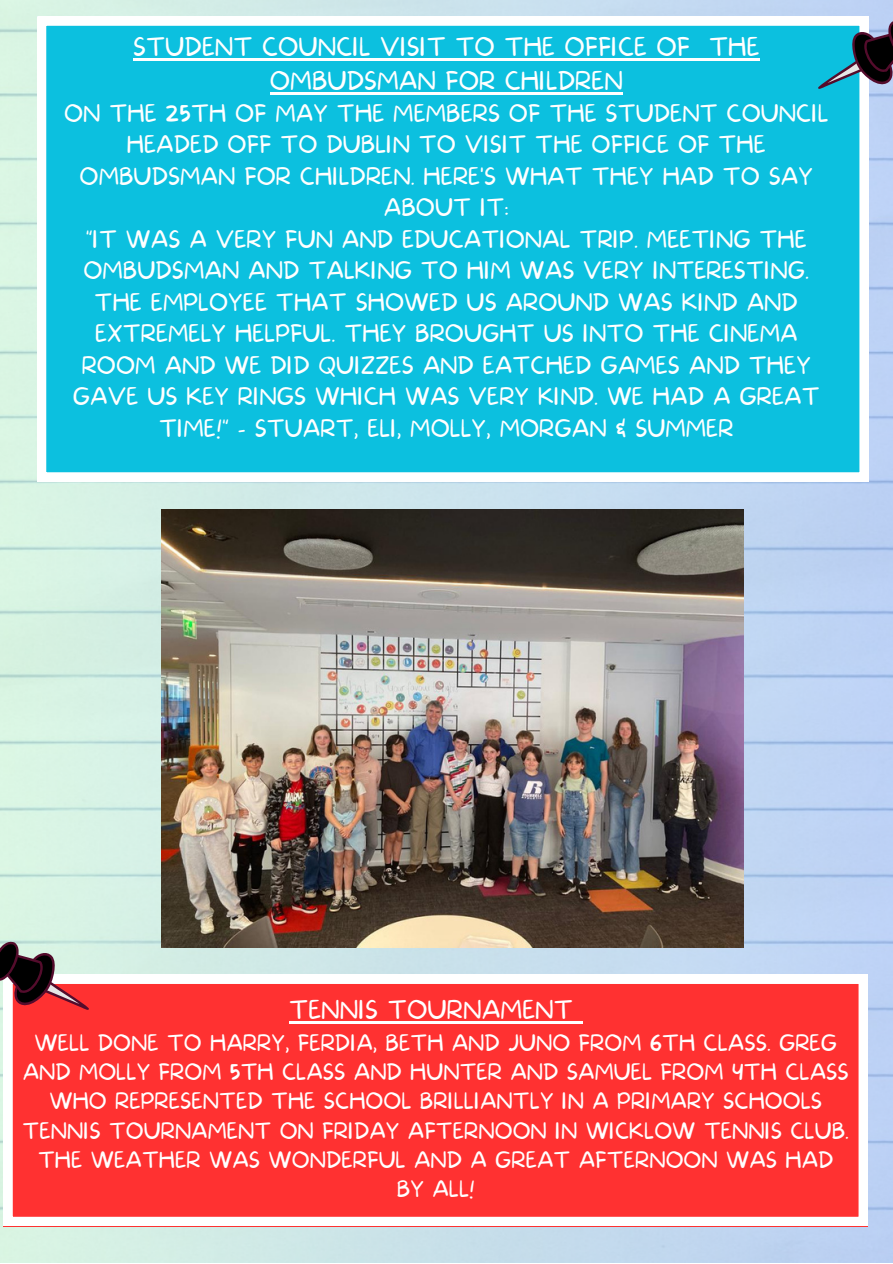
<style>
.page{position:relative;width:893px;height:1264px;background:#fff}
.page>*{position:absolute;margin:0;border:0;box-sizing:border-box;transform-origin:0 0}
.t1{font:100 24.15px/33.8px "More Sugar";color:#fff;text-align:center}
.t2{font:100 22.65px/31.5px "More Sugar";color:#fff;text-align:center}
.t3{font:100 21.15px/29.2px "More Sugar";color:#fff;text-align:center}
</style>
<div class="page">
<img style="left:0;top:0;width:892px;height:1262px">
<div style="left:37px;top:17px;width:831px;height:464px;background:#0cc0df"></div>
<hr style="left:133px;top:59px;width:557px;height:2px;background:#fff">
<svg style="left:690px;top:59px;width:19px;height:2px"></svg>
<hr style="left:709px;top:59px;width:50px;height:2px;background:#fff">
<hr style="left:270px;top:92px;width:352px;height:3px;background:#fff">
<svg style="left:817px;top:17px;width:75px;height:74px;background:#46899d"></svg>
<img style="left:161px;top:510px;width:582px;height:437px">
<svg style="left:4px;top:975px;width:863px;height:250px;background:#ff4242"></svg>
<hr style="left:289px;top:1021px;width:284px;height:2px;background:#fff">
<svg style="left:573px;top:1021px;width:9px;height:2px"></svg>
<svg style="left:0;top:937px;width:89px;height:75px;background:#9d7776"></svg>
<p class="t1" style="left:133px;top:32px;width:628px">STUDENT COUNCIL VISIT TO THE OFFICE OF THE<br>OMBUDSMAN FOR CHILDREN</p>
<p class="t2" style="left:64px;top:99px;width:766px">ON THE 25TH OF MAY THE MEMBERS OF THE STUDENT COUNCIL HEADED OFF TO DUBLIN TO VISIT THE OFFICE OF THE OMBUDSMAN FOR CHILDREN. HERE'S WHAT THEY HAD TO SAY ABOUT IT:</p>
<p class="t2" style="left:73px;top:224px;width:748px">"IT WAS A VERY FUN AND EDUCATIONAL TRIP. MEETING THE OMBUDSMAN AND TALKING TO HIM WAS VERY INTERESTING.<br>THE EMPLOYEE THAT SHOWED US AROUND WAS KIND AND EXTREMELY HELPFUL. THEY BROUGHT US INTO THE CINEMA ROOM AND WE DID QUIZZES AND EATCHED GAMES AND THEY GAVE US KEY RINGS WHICH WAS VERY KIND. WE HAD A GREAT TIME!" - STUART, ELI, MOLLY, MORGAN &amp; SUMMER</p>
<p class="t1" style="left:289px;top:994px;width:285px">TENNIS TOURNAMENT</p>
<p class="t3" style="left:23px;top:1029px;width:827px">WELL DONE TO HARRY, FERDIA, BETH AND JUNO FROM 6TH CLASS. GREG AND MOLLY FROM 5TH CLASS AND HUNTER AND SAMUEL FROM 4TH CLASS WHO REPRESENTED THE SCHOOL BRILLIANTLY IN A PRIMARY SCHOOLS TENNIS TOURNAMENT ON FRIDAY AFTERNOON IN WICKLOW TENNIS CLUB.<br>THE WEATHER WAS WONDERFUL AND A GREAT AFTERNOON WAS HAD BY ALL!</p>
</div>
